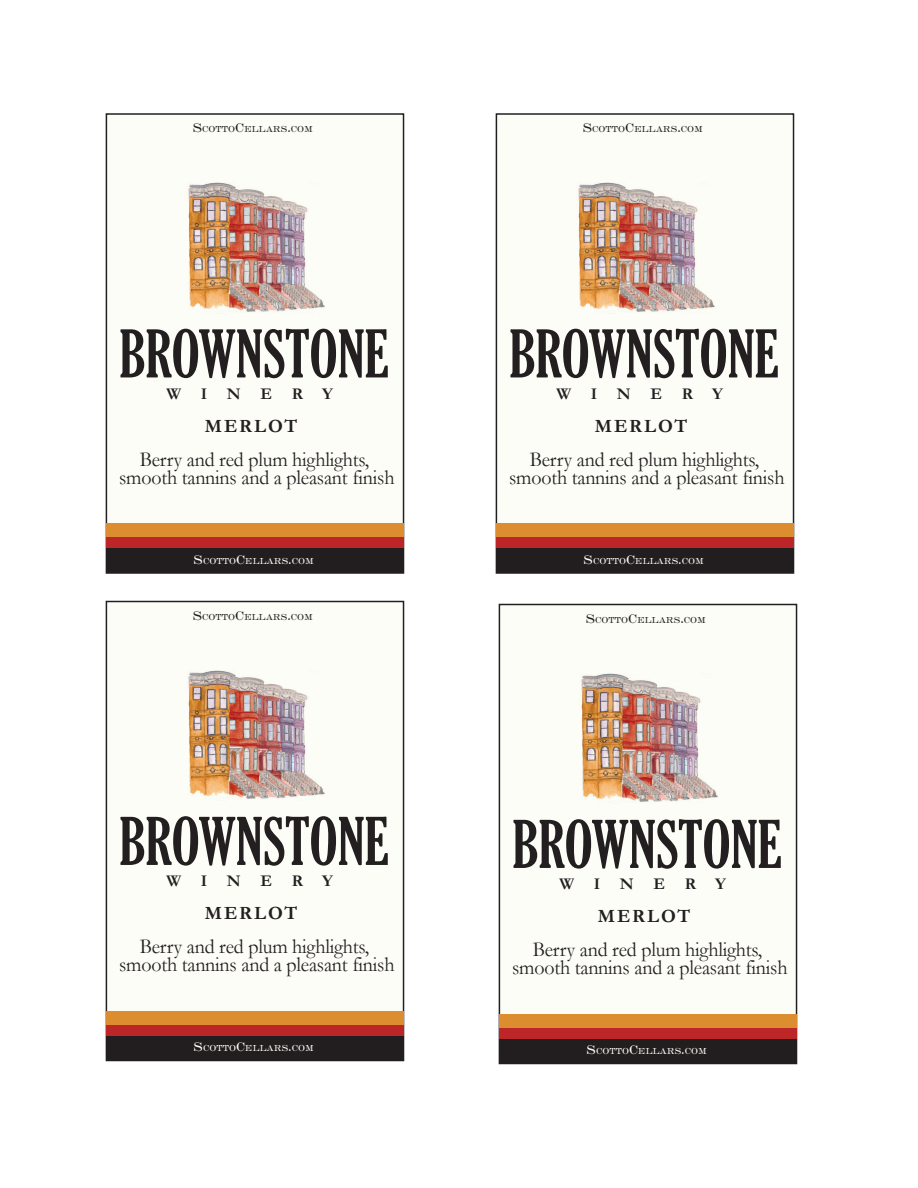
<style>
.page{position:relative;width:918px;height:1188px;background:#fff}
.page>*{position:absolute;margin:0;border:0;box-sizing:border-box;transform-origin:0 0}
.t1{font:extra-condensed 63.45px "Gloucester";color:#231f20}
.t2{font:21px/18px "Garamond";letter-spacing:-.01em;color:#231f20;text-align:center;scale:.95 1}
.t3{font:700 18.75px "Garamond";letter-spacing:.1em;color:#231f20}
.t4{font:700 16.35px "Garamond";letter-spacing:1.2em;color:#231f20}
.t5{font:8.85px "Engravers D Roma";color:#231f20;scale:.87 1}
.t6{font:8.85px "Engravers D Roma";color:#fdfdf7;scale:.87 1}
.s1{font-size:12.75px}
</style>
<div class="page">
<div style="left:106px;top:113px;width:298px;height:461px;background:#fdfdf7;border:2px solid #231f20"></div>
<div style="left:106px;top:545px;width:298px;height:28px;background:#221d1e"></div>
<div style="left:106px;top:536px;width:297px;height:12px;background:#bd2629"></div>
<div style="left:106px;top:524px;width:297px;height:13px;background:#db8d30"></div>
<img style="left:188px;top:183px;width:137px;height:129px">
<div style="left:496px;top:113px;width:298px;height:461px;background:#fdfdf7;border:2px solid #231f20"></div>
<div style="left:496px;top:545px;width:298px;height:28px;background:#221d1e"></div>
<div style="left:496px;top:536px;width:297px;height:12px;background:#bd2629"></div>
<div style="left:496px;top:524px;width:297px;height:13px;background:#db8d30"></div>
<img style="left:578px;top:183px;width:137px;height:129px">
<div style="left:106px;top:601px;width:298px;height:460px;background:#fdfdf7;border:2px solid #231f20"></div>
<div style="left:106px;top:1032px;width:298px;height:28px;background:#221d1e"></div>
<div style="left:106px;top:1023px;width:297px;height:13px;background:#bd2629"></div>
<div style="left:106px;top:1011px;width:297px;height:13px;background:#db8d30"></div>
<img style="left:188px;top:670px;width:137px;height:129px">
<div style="left:499px;top:604px;width:298px;height:460px;background:#fdfdf7;border:2px solid #231f20"></div>
<div style="left:499px;top:1035px;width:298px;height:29px;background:#221d1e"></div>
<div style="left:499px;top:1026px;width:297px;height:13px;background:#bd2629"></div>
<div style="left:499px;top:1014px;width:297px;height:13px;background:#db8d30"></div>
<img style="left:581px;top:673px;width:137px;height:129px">
<p class="t5" style="left:193px;top:125px;width:140px"><span class="s1">S</span>COTTO<span class="s1">C</span>ELLARS<span class="s1">.</span>COM</p>
<p class="t5" style="left:583px;top:125px;width:140px"><span class="s1">S</span>COTTO<span class="s1">C</span>ELLARS<span class="s1">.</span>COM</p>
<h1 class="t1" style="left:119px;top:318px;width:270px">BROWNSTONE</h1>
<p class="t4" style="left:166px;top:384px;width:168px">WINERY</p>
<p class="t3" style="left:205px;top:415px;width:94px">MERLOT</p>
<p class="t2" style="left:119px;top:450px;width:291px">Berry and red plum highlights, smooth tannins and a pleasant finish</p>
<h1 class="t1" style="left:509px;top:318px;width:270px">BROWNSTONE</h1>
<p class="t4" style="left:556px;top:384px;width:168px">WINERY</p>
<p class="t3" style="left:595px;top:415px;width:94px">MERLOT</p>
<p class="t2" style="left:509px;top:450px;width:291px">Berry and red plum highlights, smooth tannins and a pleasant finish</p>
<p class="t6" style="left:194px;top:556px;width:140px"><span class="s1">S</span>COTTO<span class="s1">C</span>ELLARS<span class="s1">.</span>COM</p>
<p class="t6" style="left:584px;top:556px;width:140px"><span class="s1">S</span>COTTO<span class="s1">C</span>ELLARS<span class="s1">.</span>COM</p>
<p class="t5" style="left:193px;top:612px;width:140px"><span class="s1">S</span>COTTO<span class="s1">C</span>ELLARS<span class="s1">.</span>COM</p>
<p class="t5" style="left:586px;top:615px;width:140px"><span class="s1">S</span>COTTO<span class="s1">C</span>ELLARS<span class="s1">.</span>COM</p>
<h1 class="t1" style="left:119px;top:805px;width:270px">BROWNSTONE</h1>
<p class="t4" style="left:166px;top:871px;width:168px">WINERY</p>
<p class="t3" style="left:205px;top:902px;width:94px">MERLOT</p>
<p class="t2" style="left:119px;top:938px;width:291px">Berry and red plum highlights, smooth tannins and a pleasant finish</p>
<h1 class="t1" style="left:512px;top:808px;width:270px">BROWNSTONE</h1>
<p class="t4" style="left:559px;top:874px;width:168px">WINERY</p>
<p class="t3" style="left:598px;top:905px;width:94px">MERLOT</p>
<p class="t2" style="left:512px;top:941px;width:291px">Berry and red plum highlights, smooth tannins and a pleasant finish</p>
<p class="t6" style="left:194px;top:1044px;width:140px"><span class="s1">S</span>COTTO<span class="s1">C</span>ELLARS<span class="s1">.</span>COM</p>
<p class="t6" style="left:587px;top:1047px;width:140px"><span class="s1">S</span>COTTO<span class="s1">C</span>ELLARS<span class="s1">.</span>COM</p>
</div>
